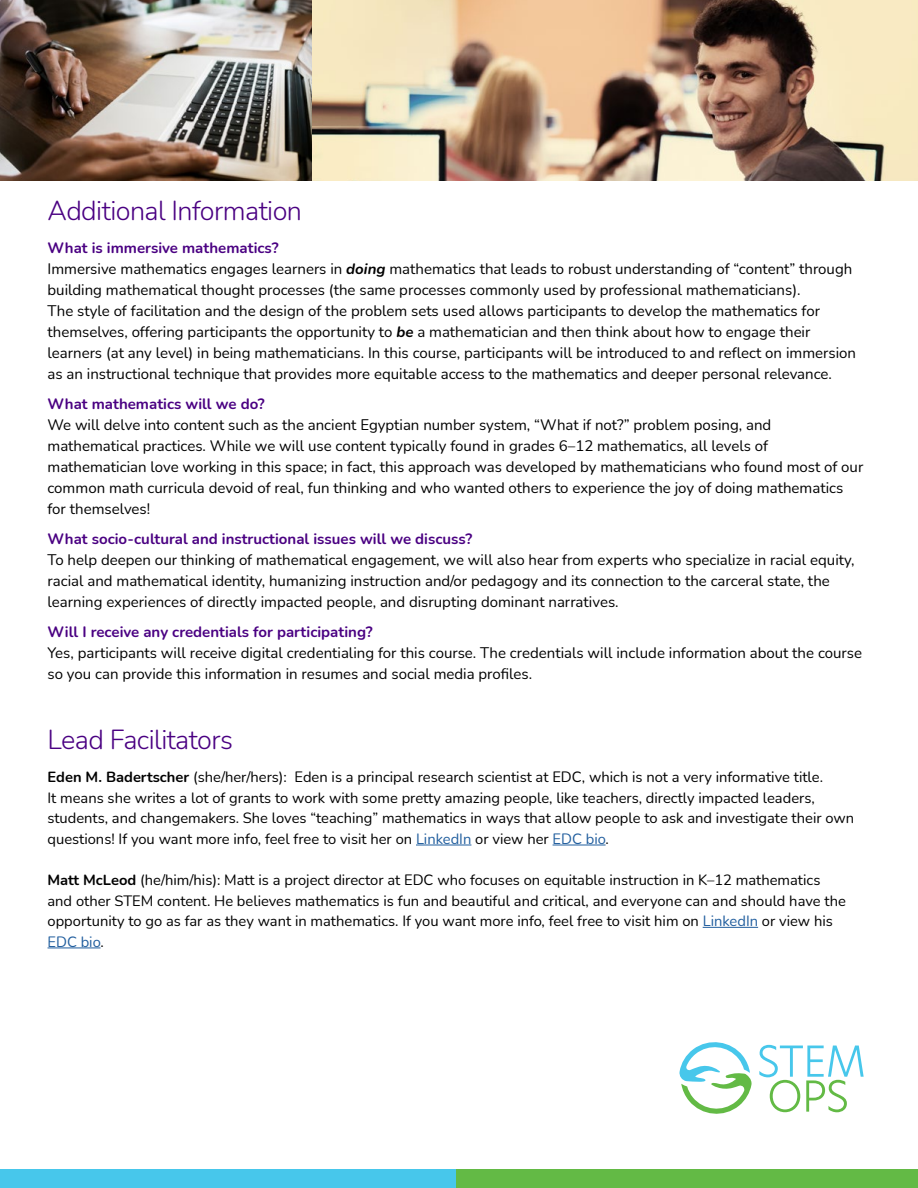
<style>
.page{position:relative;width:918px;height:1188px;background:#fff}
.page>*{position:absolute;margin:0;border:0;box-sizing:border-box;transform-origin:0 0}
.t1{font:300 27px "Nunito";letter-spacing:-.02em;color:#4a0082}
.t2{font:15px/21px "Nunito";color:#000}
.t3{font:700 15px "Nunito";color:#4a0082}
.t4{font:14.7px/20.5px "Nunito";color:#000}
.s1{font-weight:700;color:#4a0082}
.s2{font-weight:700;font-style:italic}
.s3{font-weight:700}
.s4{color:#215e9e}
</style>
<div class="page">
<img style="left:0;top:0;width:918px;height:181px">
<hr style="left:416px;top:845px;width:55px;height:1px;background:#215e9e">
<hr style="left:553px;top:845px;width:53px;height:1px;background:#215e9e">
<hr style="left:703px;top:927px;width:55px;height:1px;background:#215e9e">
<hr style="left:48px;top:948px;width:53px;height:1px;background:#215e9e">
<svg style="left:759px;top:1045px;width:105px;height:67px"></svg>
<svg style="left:679px;top:1042px;width:73px;height:72px"></svg>
<div style="left:0;top:1170px;width:457px;height:18px;background:#47c7eb"></div>
<div style="left:457px;top:1170px;width:461px;height:18px;background:#63ba45"></div>
<h1 class="t1" style="left:48px;top:191px;width:256px">Additional Information</h1>
<p class="t2" style="left:48px;top:236px;width:810px"><span class="s1">What is immersive mathematics?<br></span>Immersive mathematics engages learners in <span class="s2">doing</span> mathematics that leads to robust understanding of “content” through building mathematical thought processes (the same processes commonly used by professional mathematicians).<br>The style of facilitation and the design of the problem sets used allows participants to develop the mathematics for themselves, offering participants the opportunity to <span class="s2">be</span> a mathematician and then think about how to engage their learners (at any level) in being mathematicians. In this course, participants will be introduced to and reflect on immersion as an instructional technique that provides more equitable access to the mathematics and deeper personal relevance.</p>
<p class="t3" style="left:48px;top:393px;width:219px">What mathematics will we do?</p>
<p class="t2" style="left:48px;top:413px;width:817px">We will delve into content such as the ancient Egyptian number system, “What if not?” problem posing, and mathematical practices. While we will use content typically found in grades 6–12 mathematics, all levels of mathematician love working in this space; in fact, this approach was developed by mathematicians who found most of our common math curricula devoid of real, fun thinking and who wanted others to experience the joy of doing mathematics for themselves!</p>
<p class="t3" style="left:48px;top:528px;width:426px">What socio-cultural and instructional issues will we discuss?</p>
<p class="t2" style="left:48px;top:548px;width:809px">To help deepen our thinking of mathematical engagement, we will also hear from experts who specialize in racial equity, racial and mathematical identity, humanizing instruction and/or pedagogy and its connection to the carceral state, the learning experiences of directly impacted people, and disrupting dominant narratives.</p>
<p class="t3" style="left:48px;top:621px;width:327px">Will I receive any credentials for participating?</p>
<p class="t2" style="left:48px;top:641px;width:816px">Yes, participants will receive digital credentialing for this course. The credentials will include information about the course so you can provide this information in resumes and social media profiles.</p>
<h1 class="t1" style="left:48px;top:721px;width:187px">Lead Facilitators</h1>
<p class="t4" style="left:48px;top:766px;width:808px"><span class="s3">Eden M. Badertscher</span> (she/her/hers): Eden is a principal research scientist at EDC, which is not a very informative title.<br>It means she writes a lot of grants to work with some pretty amazing people, like teachers, directly impacted leaders, students, and changemakers. She loves “teaching” mathematics in ways that allow people to ask and investigate their own questions! If you want more info, feel free to visit her on <span class="s4">LinkedIn</span> or view her <span class="s4">EDC bio</span>.</p>
<p class="t4" style="left:48px;top:869px;width:800px"><span class="s3">Matt McLeod</span> (he/him/his): Matt is a project director at EDC who focuses on equitable instruction in K–12 mathematics and other STEM content. He believes mathematics is fun and beautiful and critical, and everyone can and should have the opportunity to go as far as they want in mathematics. If you want more info, feel free to visit him on <span class="s4">LinkedIn</span> or view his <span class="s4">EDC bio</span>.</p>
</div>
